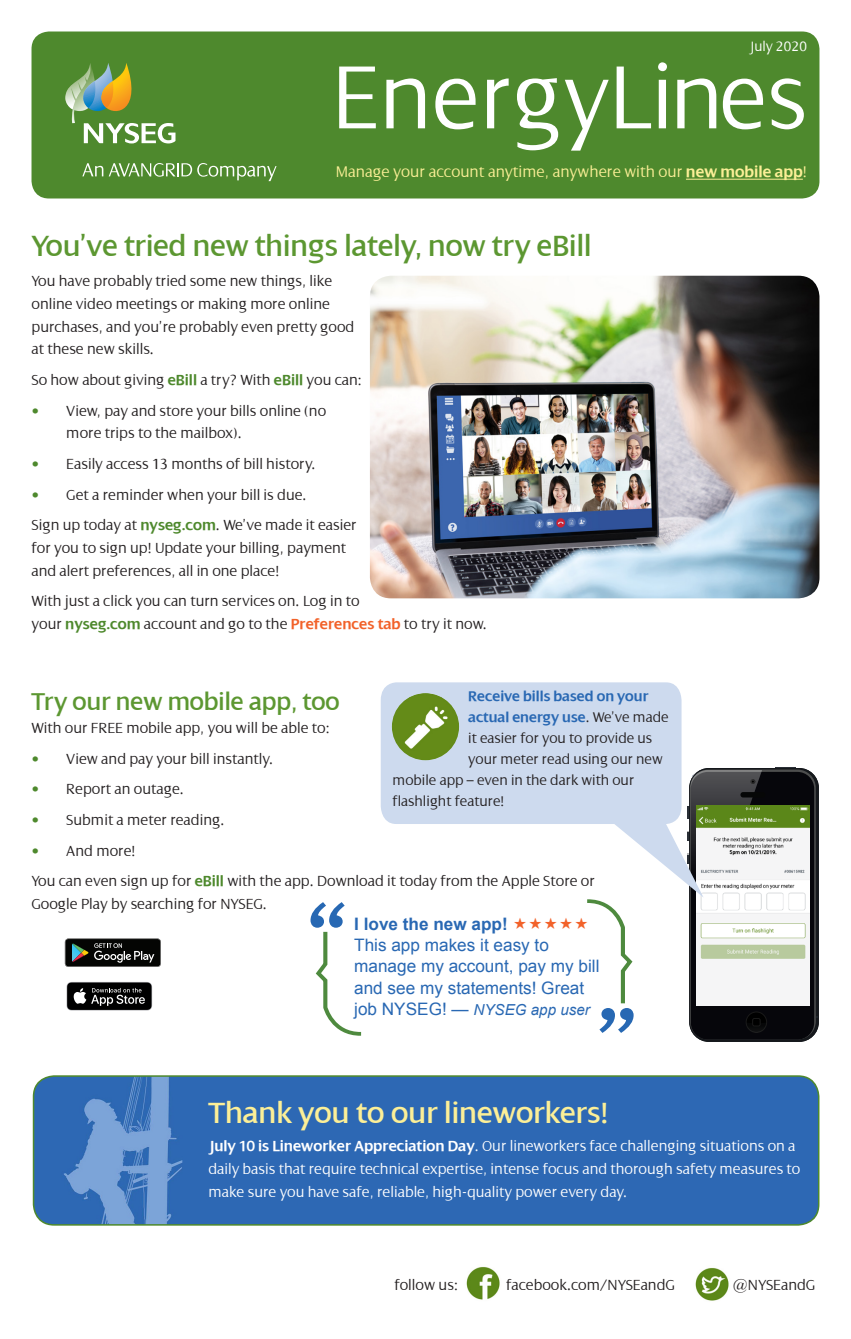
<style>
.page{position:relative;width:851px;height:1339px;background:#fff}
.page>*{position:absolute;margin:0;border:0;box-sizing:border-box;transform-origin:0 0}
.t1{font:extra-condensed 97.48px "Gloucester";color:#2768b3;scale:1.09 1}
.t2{font:300 96.6px "Dialog";color:#fff}
.t3{font:extra-condensed 94.85px "Gloucester";color:#2768b3;scale:1.12 1}
.t4{font:31.5px "Dialog";color:#5c9731}
.t5{font:31.5px "Dialog";color:#fcef97}
.t6{font:26.25px "Dialog";color:#5c9731}
.t7{font:17.15px/21.2px "Arial";color:#2968b3}
.t8{font:700 17.15px "Arial";color:#2968b3}
.t9{font:300 16.62px "Dialog";color:#fcef97}
.t10{font:300 15.75px/22.8px "Dialog";color:#231f20}
.t11{font:300 15.75px/22.8px "Dialog";color:#fff}
.t12{font:italic 15.22px "Arial";color:#2968b3}
.t13{font:300 15.05px "Dialog";color:#231f20}
.t14{font:600 15.05px "Dialog";color:#2968b3}
.t15{font:300 14.53px "Dialog";color:#fff}
.s1{font-weight:600}
.s2{font-weight:600;color:#4e892d}
.s3{color:#4e892d}
.s4{font-weight:600;color:#f2622a}
.s5{font-weight:300;color:#231f20}
.s6{font-style:normal;font-size:17.15px}
.s7{font-size:94.85px}
</style>
<div class="page">
<img style="left:464px;top:1264px;width:37px;height:37px;border-radius:19px">
<img style="left:693px;top:1265px;width:37px;height:38px;border-radius:19px">
<div style="left:32px;top:32px;width:787px;height:166px;background:#4e892d;border-radius:18px"></div>
<hr style="left:686px;top:179px;width:116px;height:1px;background:#fcef97">
<svg style="left:65px;top:63px;width:110px;height:80px"></svg>
<svg style="left:82px;top:163px;width:21px;height:13px"></svg>
<svg style="left:109px;top:163px;width:167px;height:18px"></svg>
<svg style="left:67px;top:982px;width:85px;height:28px;background:#2e2e2e"></svg>
<svg style="left:64px;top:938px;width:97px;height:29px;background:#2f322f"></svg>
<svg style="left:315px;top:931px;width:47px;height:105px"></svg>
<img style="left:370px;top:276px;width:449px;height:322px">
<svg style="left:775px;top:767px;width:20px;height:1px"></svg>
<svg style="left:689px;top:768px;width:129px;height:274px;background:#26282b"></svg>
<div style="left:690px;top:772px;width:124px;height:267px;background:#06060b;border-radius:17px"></div>
<svg style="left:746px;top:1012px;width:20px;height:20px"></svg>
<div style="left:746px;top:1012px;width:20px;height:20px;border:1px solid #1a1a1a;border-radius:50%"></div>
<svg style="left:746px;top:1018px;width:20px;height:14px"></svg>
<div style="left:752px;top:1018px;width:8px;height:8px;border:1px solid #1a1a1a;border-radius:2px"></div>
<svg style="left:689px;top:770px;width:73px;height:205px"></svg>
<div style="left:740px;top:792px;width:25px;height:5px;background:#060707;border-radius:3px"></div>
<img style="left:696px;top:805px;width:113px;height:201px">
<svg style="left:381px;top:682px;width:322px;height:215px;fill:#cddaee"></svg>
<img style="left:34px;top:1076px;width:784px;height:149px">
<div style="left:33px;top:1075px;width:786px;height:150px;border:2px solid #4e892d;border-radius:21px"></div>
<img style="left:392px;top:693px;width:67px;height:67px;border-radius:34px">
<svg style="left:587px;top:899px;width:46px;height:105px"></svg>
<p class="t15" style="left:749px;top:39px;width:60px">July 2020</p>
<h2 class="t2" style="left:332px;top:45px;width:477px">EnergyLines</h2>
<p class="t9" style="left:336px;top:163px;width:473px">Manage your account anytime, anywhere with our <span class="s1">new mobile app</span>!</p>
<h3 class="t4" style="left:32px;top:229px;width:561px">You’ve tried new things lately, now try eBill</h3>
<p class="t10" style="left:32px;top:270px;width:324px">You have probably tried some new things, like online video meetings or making more online purchases, and you’re probably even pretty good at these new skills.</p>
<p class="t10" style="left:32px;top:369px;width:332px">So how about giving <span class="s2">eBill</span> a try? With <span class="s2">eBill</span> you can:</p>
<p class="t10" style="left:66px;top:399px;width:261px;text-indent:-35px"><span class="s3">•</span> View, pay and store your bills online (no more trips to the mailbox).</p>
<p class="t10" style="left:32px;top:453px;width:286px"><span class="s3">•</span> Easily access 13 months of bill history.</p>
<p class="t10" style="left:32px;top:479px;width:327px;line-height:30.6px"><span class="s3">•</span> Get a reminder when your bill is due.<br>Sign up today at <span class="s2">nyseg.com</span>. We’ve made it easier</p>
<p class="t10" style="left:32px;top:537px;width:316px">for you to sign up! Update your billing, payment and alert preferences, all in one place!</p>
<p class="t10" style="left:32px;top:590px;width:457px">With just a click you can turn services on. Log in to<br>your <span class="s2">nyseg.com</span> account and go to the <span class="s4">Preferences tab</span> to try it now.</p>
<p class="t14" style="left:468px;top:688px;width:182px">Receive bills based on your</p>
<p class="t14" style="left:468px;top:709px;width:202px">actual energy use<span class="s5">. We’ve made</span></p>
<p class="t13" style="left:468px;top:730px;width:185px">it easier for you to provide us</p>
<p class="t13" style="left:468px;top:751px;width:196px">your meter read using our new</p>
<p class="t13" style="left:392px;top:772px;width:243px">mobile app – even in the dark with our</p>
<p class="t13" style="left:392px;top:793px;width:113px">flashlight feature!</p>
<h3 class="t6" style="left:32px;top:688px;width:310px">Try our new mobile app, too</h3>
<p class="t10" style="left:32px;top:717px;width:300px">With our FREE mobile app, you will be able to:</p>
<p class="t10" style="left:32px;top:747px;width:243px"><span class="s3">•</span> View and pay your bill instantly.</p>
<p class="t10" style="left:32px;top:778px;width:154px"><span class="s3">•</span> Report an outage.</p>
<p class="t10" style="left:32px;top:808px;width:194px"><span class="s3">•</span> Submit a meter reading.</p>
<p class="t10" style="left:32px;top:835px;width:565px;line-height:30.6px"><span class="s3">•</span> And more!<br>You can even sign up for <span class="s2">eBill</span> with the app. Download it today from the Apple Store or</p>
<p class="t10" style="left:32px;top:892px;width:237px">Google Play by searching for NYSEG.</p>
<p class="t8" style="left:354px;top:912px;width:155px">I love the new app!</p>
<p class="t7" style="left:354px;top:934px;width:247px">This app makes it easy to manage my account, pay my bill and see my statements! Great</p>
<p class="t12" style="left:354px;top:999px;width:237px"><span class="s6">job NYSEG! —</span> NYSEG app user</p>
<h1 class="t1" style="left:308px;top:885px;width:96px">‘‘ <span class="s7">‘‘</span></h1>
<h3 class="t3" style="left:636px;top:1049px;width:35px;rotate:-180deg">‘‘</h3>
<h3 class="t5" style="left:208px;top:1096px;width:401px">Thank you to our lineworkers!</h3>
<p class="t11" style="left:208px;top:1135px;width:593px"><span class="s1">July 10 is Lineworker Appreciation Day</span>. Our lineworkers face challenging situations on a daily basis that require technical expertise, intense focus and thorough safety measures to make sure you have safe, reliable, high-quality power every day.</p>
<p class="t10" style="left:394px;top:1273px;width:65px">follow us:</p>
<p class="t10" style="left:506px;top:1273px;width:170px">facebook.com/NYSEandG</p>
<p class="t10" style="left:733px;top:1273px;width:84px">@NYSEandG</p>
</div>
